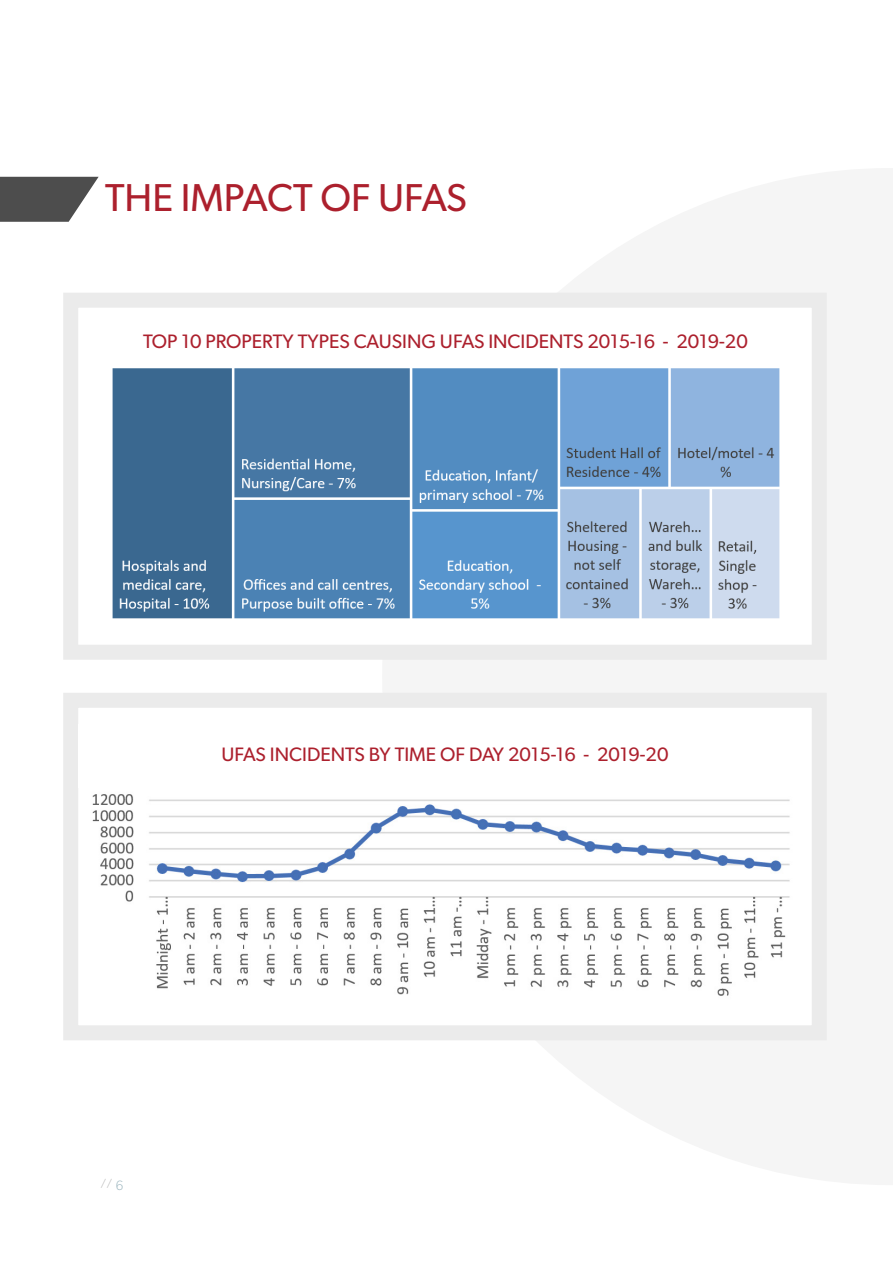
<style>
.page{position:relative;width:893px;height:1263px;background:#fff}
.page>*{position:absolute;margin:0;border:0;box-sizing:border-box;transform-origin:0 0}
.t1{font:39px "Gibson";color:#ac202d}
.t2{font:19.5px "Gibson";color:#ac202d}
.t3{font:300 10.5px "Gibson";color:#b3b3b3}
.s1{font-size:13.5px;color:#4d7b8b}
</style>
<div class="page">
<svg style="left:0;top:177px;width:99px;height:45px"></svg>
<div style="left:63px;top:293px;width:764px;height:367px;background:#fff;border:15px solid #ebebeb"></div>
<div style="left:63px;top:693px;width:764px;height:347px;background:#fff;border:15px solid #ebebeb"></div>
<img style="left:112px;top:368px;width:668px;height:251px">
<img style="left:92px;top:794px;width:698px;height:202px">
<p class="t1" style="left:105px;top:174px;width:364px">THE IMPACT OF UFAS</p>
<p class="t2" style="left:143px;top:330px;width:606px">TOP 10 PROPERTY TYPES CAUSING UFAS INCIDENTS 2015-16 - 2019-20</p>
<p class="t2" style="left:222px;top:742px;width:448px">UFAS INCIDENTS BY TIME OF DAY 2015-16 - 2019-20</p>
<p class="t3" style="left:101px;top:1177px;width:24px">// <span class="s1">6</span></p>
</div>
